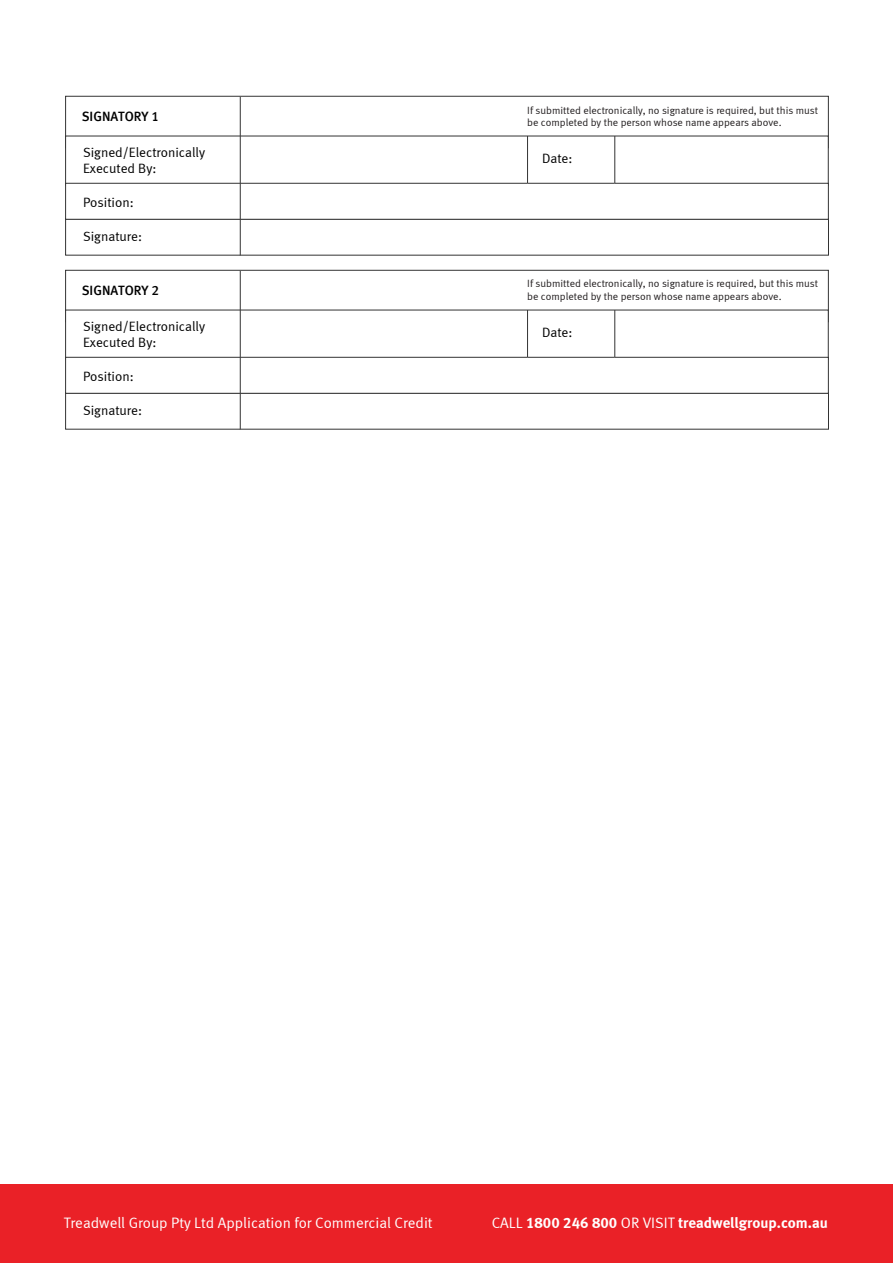
<style>
.page{position:relative;width:893px;height:1263px;background:#fff}
.page>*{position:absolute;margin:0;border:0;box-sizing:border-box;transform-origin:0 0}
.t1{font:15.15px "Meta Normal LF";color:#fff}
.t2{font:15.15px "Meta Bold LF";color:#fff}
.t3{font:13.5px/16.2px "Meta Normal LF";color:#000}
.t4{font:13.5px "Meta Medium LF";color:#000}
.t5{font:10.5px/12.6px "Meta Normal LF";color:#231f20}
.s1{font-family:"Meta Normal LF"}
</style>
<div class="page">
<div style="left:65px;top:96px;width:764px;height:52px;background:#fff;border:1px solid #333"></div>
<div style="left:65px;top:136px;width:764px;height:50px;background:#fff"></div>
<div style="left:65px;top:183px;width:764px;height:37px;background:#fff;border:1px solid #333"></div>
<hr style="left:240px;top:97px;width:1px;height:159px;background:#333">
<hr style="left:527px;top:136px;width:1px;height:47px;background:#333">
<hr style="left:614px;top:136px;width:1px;height:47px;background:#333">
<div style="left:65px;top:270px;width:764px;height:52px;background:#fff;border:1px solid #333"></div>
<div style="left:65px;top:310px;width:764px;height:50px;background:#fff"></div>
<div style="left:65px;top:357px;width:764px;height:37px;background:#fff;border:1px solid #333"></div>
<hr style="left:240px;top:271px;width:1px;height:159px;background:#333">
<hr style="left:527px;top:310px;width:1px;height:47px;background:#333">
<hr style="left:614px;top:310px;width:1px;height:47px;background:#333">
<div style="left:0;top:1184px;width:893px;height:79px;background:#ea2127"></div>
<p class="t4" style="left:82px;top:109px;width:79px">SIGNATORY 1</p>
<p class="t3" style="left:83px;top:144px;width:124px">Signed/Electronically<br>Executed By:</p>
<p class="t3" style="left:83px;top:194px;width:52px">Position:</p>
<p class="t3" style="left:83px;top:228px;width:61px">Signature:</p>
<p class="t4" style="left:82px;top:283px;width:79px">SIGNATORY 2</p>
<p class="t3" style="left:83px;top:318px;width:124px">Signed/Electronically<br>Executed By:</p>
<p class="t3" style="left:83px;top:368px;width:52px">Position:</p>
<p class="t3" style="left:83px;top:402px;width:61px">Signature:</p>
<p class="t5" style="left:527px;top:104px;width:292px">If submitted electronically, no signature is required, but this must be completed by the person whose name appears above.</p>
<p class="t3" style="left:542px;top:150px;width:32px">Date:</p>
<p class="t5" style="left:527px;top:277px;width:292px">If submitted electronically, no signature is required, but this must be completed by the person whose name appears above.</p>
<p class="t3" style="left:542px;top:324px;width:32px">Date:</p>
<h1 class="t1" style="left:64px;top:1214px;width:370px">Treadwell Group Pty Ltd Application for Commercial Credit</h1>
<h1 class="t2" style="left:492px;top:1214px;width:338px"><span class="s1">CALL</span> 1800 246 800 <span class="s1">OR VISIT</span> treadwellgroup.com.au</h1>
</div>
